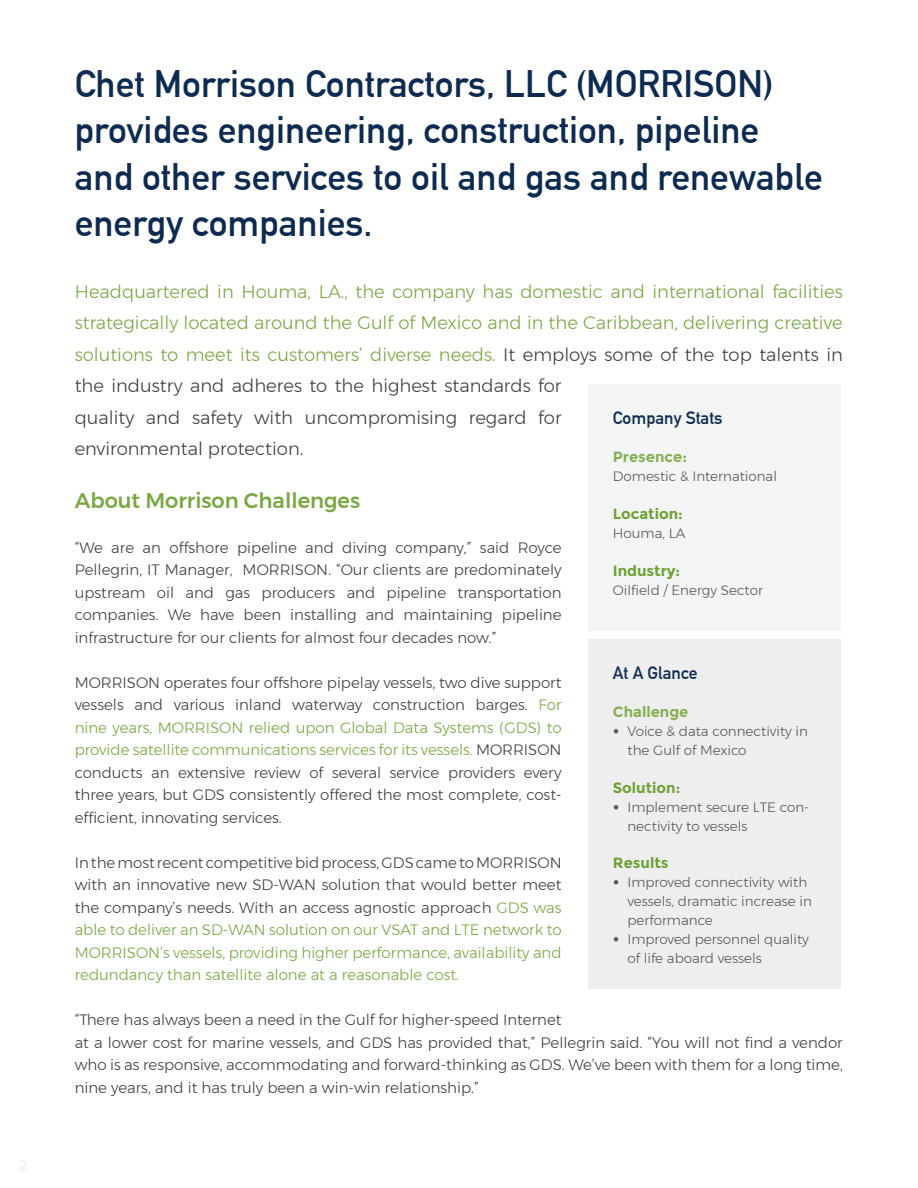
<style>
.page{position:relative;width:918px;height:1188px;background:#fff}
.page>*{position:absolute;margin:0;border:0;box-sizing:border-box;transform-origin:0 0}
.t1{font:37.5px/46.5px "DIN Mittelschrift LT";color:#0d2b51}
.t2{font:500 21px "Montserrat";color:#79a841}
.t3{font:300 18px/31.5px "Montserrat";color:#79a841}
.t4{font:17.55px "DIN Mittelschrift LT";color:#0d2b51}
.t5{font:300 15px/22.5px "Montserrat";color:#3e3e3f;text-align:justify}
.t6{font:300 15px/22.5px "Montserrat";color:#79a841;text-align:justify}
.t7{font:700 14.85px "Montserrat";color:#6ca133}
.t8{font:700 14.85px "Montserrat";color:#85af53}
.t9{font:300 13.5px/18.9px "Montserrat";color:#57585a}
.s1{color:#3e3e3f}
.s2{color:#79a841}
.s3{font-family:"Arial";font-weight:900}
</style>
<div class="page">
<div style="left:589px;top:384px;width:252px;height:247px;background:#f3f4f4"></div>
<div style="left:589px;top:639px;width:252px;height:350px;background:#eeeeef"></div>
<h1 class="t1" style="left:75px;top:61px;width:750px">Chet Morrison Contractors, LLC (MORRISON) provides engineering, construction, pipeline and other services to oil and gas and renewable energy companies.</h1>
<p class="t3" style="left:75px;top:275px;width:770px">Headquartered in Houma, LA., the company has domestic and international facilities strategically located around the Gulf of Mexico and in the Caribbean, delivering creative solutions to meet its customers’ diverse needs. <span class="s1">It employs some of the top talents in the industry and adheres to the highest standards for<br>quality and safety with uncompromising regard for<br>environmental protection.</span></p>
<h2 class="t2" style="left:75px;top:484px;width:287px">About Morrison Challenges</h2>
<p class="t5" style="left:75px;top:536px;width:488px">“We are an offshore pipeline and diving company,” said Royce Pellegrin, IT Manager, MORRISON. “Our clients are predominately upstream oil and gas producers and pipeline transportation companies. We have been installing and maintaining pipeline infrastructure for our clients for almost four decades now.”</p>
<p class="t5" style="left:75px;top:671px;width:488px">MORRISON operates four offshore pipelay vessels, two dive support vessels and various inland waterway construction barges. <span class="s2">For nine years, MORRISON relied upon Global Data Systems (GDS) to provide satellite communications services for its vessels.</span> MORRISON conducts an extensive review of several service providers every three years, but GDS consistently offered the most complete, cost&shy;efficient, innovating services.</p>
<p class="t6" style="left:75px;top:851px;width:488px"><span class="s1">In the most recent competitive bid process, GDS came to MORRISON with an innovative new SD-WAN solution that would better meet the company’s needs. With an access agnostic approach</span> GDS was able to deliver an SD-WAN solution on our VSAT and LTE network to MORRISON’s vessels, providing higher performance, availability and redundancy than satellite alone at a reasonable cost.</p>
<p class="t5" style="left:75px;top:1009px;width:770px;text-align:left">“There has always been a need in the Gulf for higher-speed Internet<br>at a lower cost for marine vessels, and GDS has provided that,” Pellegrin said. “You will not find a vendor who is as responsive, accommodating and forward-thinking as GDS. We’ve been with them for a long time, nine years, and it has truly been a win-win relationship.”</p>
<p class="t4" style="left:613px;top:408px;width:111px">Company Stats</p>
<p class="t8" style="left:613px;top:448px;width:76px">Presence:</p>
<p class="t9" style="left:613px;top:467px;width:166px">Domestic &amp; International</p>
<p class="t7" style="left:613px;top:505px;width:71px">Location:</p>
<p class="t9" style="left:613px;top:523px;width:74px">Houma, LA</p>
<p class="t7" style="left:613px;top:562px;width:69px">Industry:</p>
<p class="t9" style="left:613px;top:580px;width:152px">Oilfield / Energy Sector</p>
<p class="t4" style="left:613px;top:663px;width:86px">At A Glance</p>
<p class="t8" style="left:613px;top:703px;width:77px">Challenge</p>
<p class="t9" style="left:627px;top:722px;width:182px;text-indent:-15px"><span class="s3">•</span> Voice &amp; data connectivity in the Gulf of Mexico</p>
<p class="t7" style="left:613px;top:779px;width:69px">Solution:</p>
<p class="t9" style="left:627px;top:797px;width:183px;text-indent:-15px"><span class="s3">•</span> Implement secure LTE con&shy;nectivity to vessels</p>
<p class="t7" style="left:613px;top:854px;width:57px">Results</p>
<p class="t9" style="left:627px;top:873px;width:186px;text-indent:-15px"><span class="s3">•</span> Improved connectivity with vessels, dramatic increase in performance</p>
<p class="t9" style="left:627px;top:930px;width:183px;text-indent:-15px"><span class="s3">•</span> Improved personnel quality of life aboard vessels</p>
</div>
